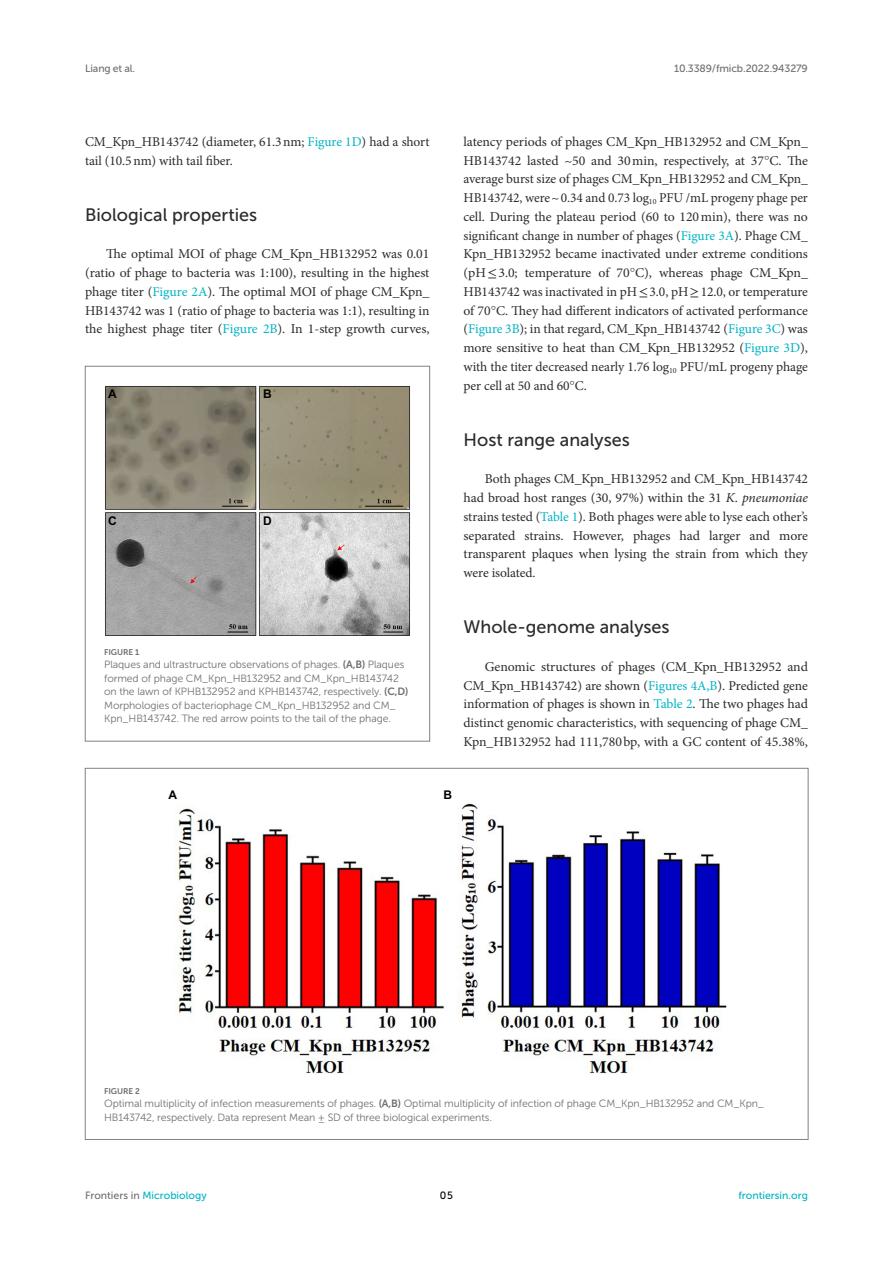
<style>
.page{position:relative;width:893px;height:1263px;background:#fff}
.page>*{position:absolute;margin:0;border:0;box-sizing:border-box;transform-origin:0 0}
.HEAD_2{font:18px "Museo Sans 500";color:#2b2b2a}
.TEXT_FLUSH{font:13.5px/18.8px "Minion Pro";letter-spacing:-.005em;color:#2b2b2a;text-align:justify}
.t1{font:700 12px "Arial";color:#000}
.FIG_LEG{font:10.5px/13.5px "Museo Sans 300";letter-spacing:-.01em;color:#706f70}
.t2{font:10.5px "Museo Sans 500";color:#00b4c4}
.t3{font:10.5px "Museo Sans 500";letter-spacing:-.015em;color:#706f70}
.t4{font:10.5px "Museo Sans 500";color:#000}
.FIG_HD{font:8.25px "Museo Sans 700";letter-spacing:-.01em;color:#706f70}
.s1{color:#00b4c4}
.s2{font-family:"STIX"}
.s3{font-family:"STIX General"}
.s4{font-style:italic}
.s5{font-family:"Museo Sans 700"}
.s6{color:#706f70}
</style>
<div class="page">
<img style="left:105px;top:386px;width:305px;height:250px">
<div style="left:85px;top:366px;width:345px;height:375px;border:1px solid #808285"></div>
<img style="left:175px;top:803px;width:552px;height:272px">
<p class="t3" style="left:85px;top:63px;width:52px">Liang et al.</p>
<p class="t3" style="left:674px;top:63px;width:135px">10.3389/fmicb.2022.943279</p>
<p class="TEXT_FLUSH" style="left:85px;top:132px;width:346px">CM_Kpn_HB143742 (diameter, 61.3nm; <span class="s1">Figure 1D</span>) had a short tail (10.5nm) with tail fiber.</p>
<p class="HEAD_2" style="left:85px;top:205px;width:174px">Biological properties</p>
<p class="TEXT_FLUSH" style="left:85px;top:245px;width:346px;text-indent:21px">The optimal MOI of phage CM_Kpn_HB132952 was 0.01 (ratio of phage to bacteria was 1:100), resulting in the highest phage titer (<span class="s1">Figure 2A</span>). The optimal MOI of phage CM_Kpn_ HB143742 was 1 (ratio of phage to bacteria was 1:1), resulting in the highest phage titer (<span class="s1">Figure 2B</span>). In 1-step growth curves,</p>
<p class="t1" style="left:108px;top:386px;width:10px">A</p>
<p class="t1" style="left:263px;top:386px;width:10px">B</p>
<p class="t1" style="left:108px;top:512px;width:10px">C</p>
<p class="t1" style="left:263px;top:512px;width:10px">D</p>
<p class="TEXT_FLUSH" style="left:463px;top:132px;width:346px">latency periods of phages CM_Kpn_HB132952 and CM_Kpn_ HB143742 lasted ~50 and 30min, respectively, at 37<span class="s2">°</span>C. The average burst size of phages CM_Kpn_HB132952 and CM_Kpn_ HB143742, were~0.34 and 0.73 log<sub>10</sub> PFU /mL progeny phage per cell. During the plateau period (60 to 120min), there was no significant change in number of phages (<span class="s1">Figure 3A</span>). Phage CM_ Kpn_HB132952 became inactivated under extreme conditions (pH<span class="s3">≤</span>3.0; temperature of 70<span class="s2">°</span>C), whereas phage CM_Kpn_ HB143742 was inactivated in pH<span class="s3">≤</span>3.0, pH<span class="s3">≥</span>12.0, or temperature of 70<span class="s2">°</span>C. They had different indicators of activated performance (<span class="s1">Figure 3B</span>); in that regard, CM_Kpn_HB143742 (<span class="s1">Figure 3C</span>) was more sensitive to heat than CM_Kpn_HB132952 (<span class="s1">Figure 3D</span>), with the titer decreased nearly 1.76 log<sub>10</sub> PFU/mL progeny phage per cell at 50 and 60<span class="s2">°</span>C.</p>
<p class="HEAD_2" style="left:463px;top:430px;width:168px">Host range analyses</p>
<p class="TEXT_FLUSH" style="left:463px;top:470px;width:346px;text-indent:21px">Both phages CM_Kpn_HB132952 and CM_Kpn_HB143742 had broad host ranges (30, 97%) within the 31 <span class="s4">K</span>. <span class="s4">pneumoniae </span>strains tested (<span class="s1">Table 1</span>). Both phages were able to lyse each other’s separated strains. However, phages had larger and more transparent plaques when lysing the strain from which they were isolated.</p>
<p class="FIG_HD" style="left:104px;top:647px;width:37px">FIGURE 1</p>
<p class="FIG_LEG" style="left:104px;top:658px;width:306px">Plaques and ultrastructure observations of phages. <span class="s5">(A,B)</span> Plaques formed of phage CM_Kpn_HB132952 and CM_Kpn_HB143742 on the lawn of KPHB132952 and KPHB143742, respectively. <span class="s5">(C,D)<br></span>Morphologies of bacteriophage CM_Kpn_HB132952 and CM_ Kpn_HB143742. The red arrow points to the tail of the phage.</p>
<p class="HEAD_2" style="left:463px;top:617px;width:208px">Whole-genome analyses</p>
<p class="TEXT_FLUSH" style="left:463px;top:657px;width:346px;text-indent:21px">Genomic structures of phages (CM_Kpn_HB132952 and CM_Kpn_HB143742) are shown (<span class="s1">Figures 4A,B</span>). Predicted gene information of phages is shown in <span class="s1">Table 2</span>. The two phages had distinct genomic characteristics, with sequencing of phage CM_ Kpn_HB132952 had 111,780bp, with a GC content of 45.38%,</p>
<p class="t1" style="left:168px;top:786px;width:10px">A</p>
<p class="t1" style="left:444px;top:786px;width:10px">B</p>
<p class="FIG_HD" style="left:104px;top:1086px;width:37px">FIGURE 2</p>
<p class="FIG_LEG" style="left:104px;top:1097px;width:661px">Optimal multiplicity of infection measurements of phages. <span class="s5">(A,B)</span> Optimal multiplicity of infection of phage CM_Kpn_HB132952 and CM_Kpn_<br>HB143742, respectively. Data represent Mean ± SD of three biological experiments.</p>
<p class="t2" style="left:85px;top:1190px;width:123px"><span class="s6">Frontiers in</span> Microbiology</p>
<p class="t4" style="left:440px;top:1190px;width:14px">05</p>
<p class="t2" style="left:738px;top:1190px;width:71px">frontiersin.org</p>
</div>
